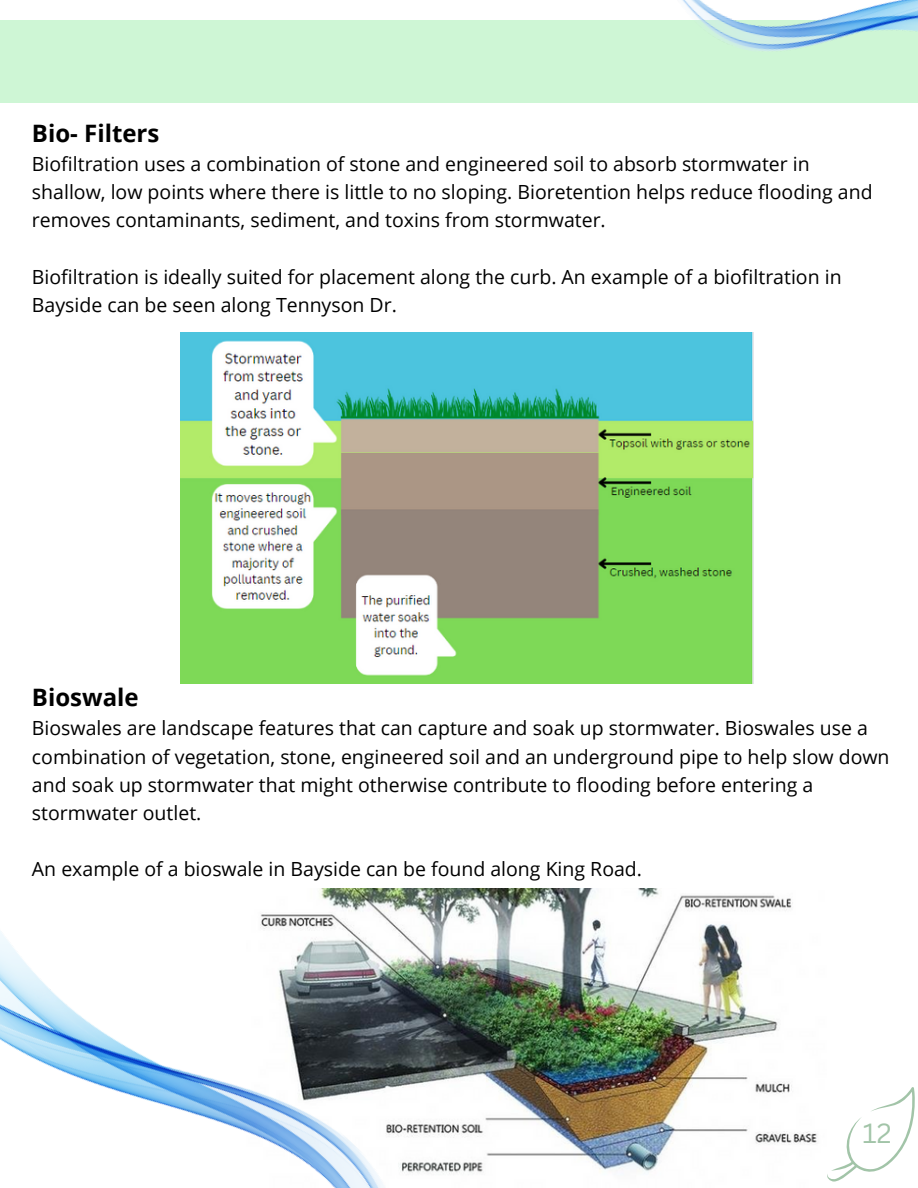
<style>
.page{position:relative;width:918px;height:1188px;background:#fff}
.page>*{position:absolute;margin:0;border:0;box-sizing:border-box;transform-origin:0 0}
.t1{font:27px "Canva Sans";color:#a2c4a8}
.t2{font:700 24px "Open Sans";color:#000}
.t3{font:19.5px/28.2px "Open Sans";color:#000}
</style>
<div class="page">
<div style="left:0;top:21px;width:918px;height:82px;background:#cef6d5"></div>
<svg style="left:827px;top:1087px;width:88px;height:95px"></svg>
<img style="left:503px;top:888px;width:314px;height:284px">
<img style="left:0;top:888px;width:503px;height:300px">
<img style="left:629px;top:0;width:289px;height:51px">
<img style="left:181px;top:333px;width:572px;height:351px">
<p class="t2" style="left:32px;top:116px;width:129px">Bio- Filters</p>
<p class="t3" style="left:32px;top:149px;width:842px">Biofiltration uses a combination of stone and engineered soil to absorb stormwater in shallow, low points where there is little to no sloping. Bioretention helps reduce flooding and removes contaminants, sediment, and toxins from stormwater.</p>
<p class="t3" style="left:32px;top:262px;width:811px">Biofiltration is ideally suited for placement along the curb. An example of a biofiltration in<br>Bayside can be seen along Tennyson Dr.</p>
<p class="t2" style="left:32px;top:681px;width:108px">Bioswale</p>
<p class="t3" style="left:32px;top:714px;width:859px">Bioswales are landscape features that can capture and soak up stormwater. Bioswales use a combination of vegetation, stone, engineered soil and an underground pipe to help slow down and soak up stormwater that might otherwise contribute to flooding before entering a stormwater outlet.</p>
<p class="t3" style="left:32px;top:854px;width:612px">An example of a bioswale in Bayside can be found along King Road.</p>
<p class="t1" style="left:863px;top:1114px;width:31px">12</p>
</div>
